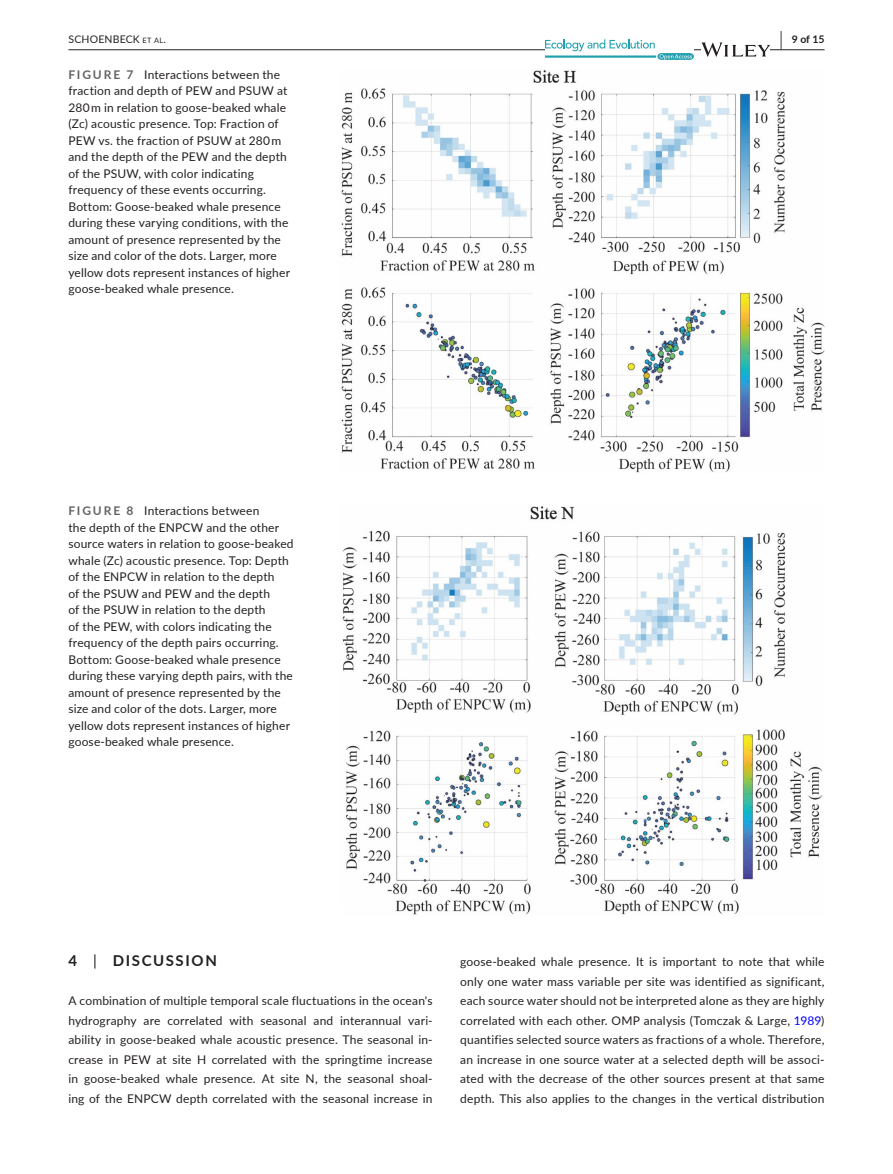
<style>
.page{position:relative;width:893px;height:1174px;background:#fff}
.page>*{position:absolute;margin:0;border:0;box-sizing:border-box;transform-origin:0 0}
.t1{font:700 15px "Lato";letter-spacing:.11em;color:#231f20}
.t2{font:12px/16.5px "Lato";letter-spacing:.015em;color:#231f20;text-align:justify}
.t3{font:10.5px "Lato";letter-spacing:.02em;color:#231f20}
.t4{font:700 10.5px "Lato";color:#231f20}
.s1{font-size:7.35px}
.s2{font-size:19.5px}
.s3{font-weight:700;color:#636366}
.s4{font-weight:400}
.s5{color:#00f}
</style>
<div class="page">
<hr style="left:68px;top:49px;width:756px;height:1px;background:#231f20">
<svg style="left:545px;top:39px;width:149px;height:21px"></svg>
<svg style="left:701px;top:42px;width:69px;height:15px"></svg>
<img style="left:341px;top:70px;width:483px;height:403px">
<img style="left:342px;top:506px;width:480px;height:409px">
<p class="t3" style="left:68px;top:31px;width:99px">SCHOENBECK <span class="s1">et al</span>.</p>
<p class="t4" style="left:780px;top:31px;width:46px"><span class="s2">|</span> 9 of 15</p>
<p class="t2" style="left:68px;top:66px;width:223px;text-align:left"><span class="s3">FIGURE 7</span> Interactions between the fraction and depth of PEW and PSUW at 280 m in relation to goose-beaked whale (Zc) acoustic presence. Top: Fraction of PEW vs. the fraction of PSUW at 280 m and the depth of the PEW and the depth of the PSUW, with color indicating frequency of these events occurring.<br>Bottom: Goose-beaked whale presence during these varying conditions, with the amount of presence represented by the size and color of the dots. Larger, more yellow dots represent instances of higher goose-beaked whale presence.</p>
<p class="t2" style="left:68px;top:502px;width:227px;text-align:left"><span class="s3">FIGURE 8</span> Interactions between<br>the depth of the ENPCW and the other source waters in relation to goose-beaked whale (Zc) acoustic presence. Top: Depth of the ENPCW in relation to the depth<br>of the PSUW and PEW and the depth<br>of the PSUW in relation to the depth<br>of the PEW, with colors indicating the frequency of the depth pairs occurring.<br>Bottom: Goose-beaked whale presence during these varying depth pairs, with the amount of presence represented by the size and color of the dots. Larger, more yellow dots represent instances of higher goose-beaked whale presence.</p>
<p class="t1" style="left:68px;top:950px;width:150px">4 <span class="s4">|</span> DISCUSSION</p>
<p class="t2" style="left:68px;top:990px;width:366px;line-height:19.5px">A combination of multiple temporal scale fluctuations in the ocean's hydrography are correlated with seasonal and interannual vari&shy;ability in goose-beaked whale acoustic presence. The seasonal in&shy;crease in PEW at site H correlated with the springtime increase in goose-beaked whale presence. At site N, the seasonal shoal&shy;ing of the ENPCW depth correlated with the seasonal increase in</p>
<p class="t2" style="left:460px;top:951px;width:366px;line-height:19.5px">goose-beaked whale presence. It is important to note that while only one water mass variable per site was identified as significant, each source water should not be interpreted alone as they are highly correlated with each other. OMP analysis (Tomczak &amp; Large, <span class="s5">1989</span>) quantifies selected source waters as fractions of a whole. Therefore, an increase in one source water at a selected depth will be associ&shy;ated with the decrease of the other sources present at that same depth. This also applies to the changes in the vertical distribution</p>
</div>
